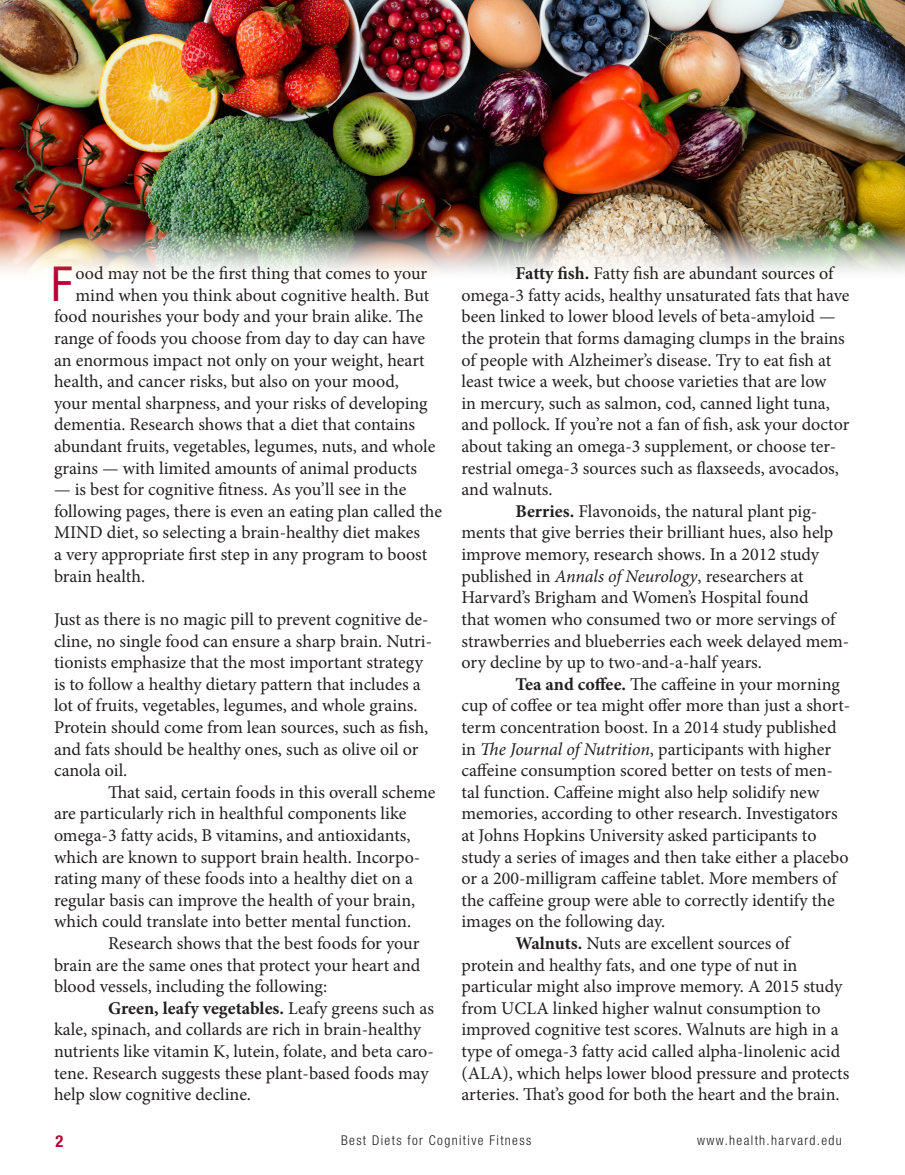
<style>
.page{position:relative;width:905px;height:1175px;background:#fff}
.page>*{position:absolute;margin:0;border:0;box-sizing:border-box;transform-origin:0 0}
.t1{font:condensed 48.3px "Helvetica Neue LT Std";color:#b50536}
.t2{font:18px/21.6px "Minion Pro";color:#231f20}
.t3{font:700 condensed 16.5px "Helvetica Neue LT Std";color:#b50536}
.t4{font:300 condensed 13.5px "Helvetica Neue LT Std";letter-spacing:.1em;color:#231f20}
.s1{font-weight:700}
.s2{font-style:italic}
</style>
<div class="page">
<img style="left:0;top:0;width:904px;height:272px">
<p class="t1" style="left:51px;top:256px;width:23px">F</p>
<p class="t2" style="left:76px;top:263px;width:353px">ood may not be the first thing that comes to your</p>
<p class="t2" style="left:76px;top:284px;width:355px">mind when you think about cognitive health. But</p>
<p class="t2" style="left:54px;top:306px;width:370px">food nourishes your body and your brain alike. The</p>
<p class="t2" style="left:54px;top:327px;width:372px">range of foods you choose from day to day can have</p>
<p class="t2" style="left:54px;top:349px;width:372px">an enormous impact not only on your weight, heart</p>
<p class="t2" style="left:54px;top:371px;width:346px">health, and cancer risks, but also on your mood,</p>
<p class="t2" style="left:54px;top:392px;width:375px">your mental sharpness, and your risks of developing</p>
<p class="t2" style="left:54px;top:414px;width:362px">dementia. Research shows that a diet that contains</p>
<p class="t2" style="left:54px;top:435px;width:383px">abundant fruits, vegetables, legumes, nuts, and whole</p>
<p class="t2" style="left:54px;top:457px;width:364px">grains — with limited amounts of animal products</p>
<p class="t2" style="left:54px;top:479px;width:389px">— is best for cognitive fitness. As you’ll see in the following pages, there is even an eating plan called the MIND diet, so selecting a brain-healthy diet makes<br>a very appropriate first step in any program to boost brain health.</p>
<p class="t2" style="left:54px;top:608px;width:379px">Just as there is no magic pill to prevent cognitive de&shy;cline, no single food can ensure a sharp brain. Nutri&shy;tionists emphasize that the most important strategy is to follow a healthy dietary pattern that includes a lot of fruits, vegetables, legumes, and whole grains.<br>Protein should come from lean sources, such as fish, and fats should be healthy ones, such as olive oil or canola oil.</p>
<p class="t2" style="left:54px;top:781px;width:383px;text-indent:54px">That said, certain foods in this overall scheme are particularly rich in healthful components like omega-3 fatty acids, B vitamins, and antioxidants, which are known to support brain health. Incorpo&shy;rating many of these foods into a healthy diet on a regular basis can improve the health of your brain, which could translate into better mental function.</p>
<p class="t2" style="left:54px;top:932px;width:368px;text-align:justify;text-indent:54px">Research shows that the best foods for your brain are the same ones that protect your heart and blood vessels, including the following:</p>
<p class="t2" style="left:54px;top:997px;width:381px;text-indent:54px"><span class="s1">Green, leafy vegetables.</span> Leafy greens such as kale, spinach, and collards are rich in brain-healthy nutrients like vitamin K, lutein, folate, and beta caro&shy;tene. Research suggests these plant-based foods may help slow cognitive decline.</p>
<p class="t2" style="left:461px;top:263px;width:389px;text-indent:54px"><span class="s1">Fatty fish.</span> Fatty fish are abundant sources of omega-3 fatty acids, healthy unsaturated fats that have been linked to lower blood levels of beta-amyloid — the protein that forms damaging clumps in the brains of people with Alzheimer’s disease. Try to eat fish at least twice a week, but choose varieties that are low<br>in mercury, such as salmon, cod, canned light tuna, and pollock. If you’re not a fan of fish, ask your doctor about taking an omega-3 supplement, or choose ter&shy;restrial omega-3 sources such as flaxseeds, avocados, and walnuts.</p>
<p class="t2" style="left:461px;top:500px;width:389px;text-indent:54px"><span class="s1">Berries.</span> Flavonoids, the natural plant pig&shy;ments that give berries their brilliant hues, also help improve memory, research shows. In a 2012 study published in <span class="s2">Annals of Neurology</span>, researchers at Harvard’s Brigham and Women’s Hospital found<br>that women who consumed two or more servings of strawberries and blueberries each week delayed mem&shy;ory decline by up to two-and-a-half years.</p>
<p class="t2" style="left:461px;top:673px;width:390px;text-indent:54px"><span class="s1">Tea and coffee.</span> The caffeine in your morning cup of coffee or tea might offer more than just a short&shy;term concentration boost. In a 2014 study published in <span class="s2">The Journal of Nutrition</span>, participants with higher caffeine consumption scored better on tests of men&shy;tal function. Caffeine might also help solidify new memories, according to other research. Investigators at Johns Hopkins University asked participants to study a series of images and then take either a placebo or a 200-milligram caffeine tablet. More members of the caffeine group were able to correctly identify the images on the following day.</p>
<p class="t2" style="left:461px;top:932px;width:389px;text-indent:54px"><span class="s1">Walnuts.</span> Nuts are excellent sources of<br>protein and healthy fats, and one type of nut in particular might also improve memory. A 2015 study from UCLA linked higher walnut consumption to improved cognitive test scores. Walnuts are high in a type of omega-3 fatty acid called alpha-linolenic acid (ALA), which helps lower blood pressure and protects arteries. That’s good for both the heart and the brain.</p>
<p class="t3" style="left:56px;top:1131px;width:9px">2</p>
<p class="t4" style="left:341px;top:1132px;width:192px">Best Diets for Cognitive Fitness</p>
<p class="t4" style="left:697px;top:1132px;width:146px">www.health.harvard.edu</p>
</div>
